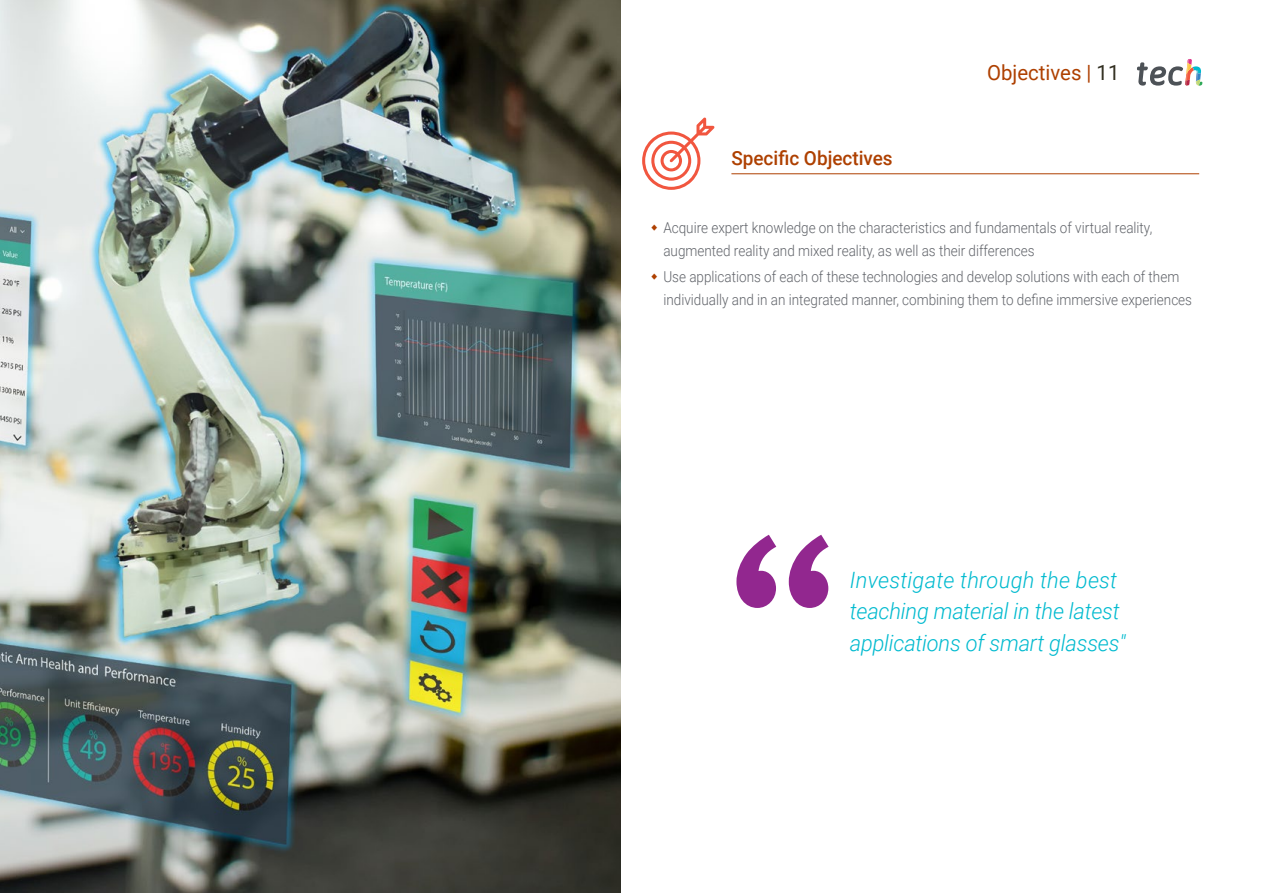
<style>
.page{position:relative;width:1263px;height:893px;background:#fff}
.page>*{position:absolute;margin:0;border:0;box-sizing:border-box;transform-origin:0 0}
.t1{font:italic 300 22.5px/31.5px "Roboto";letter-spacing:-.01em;color:#00bacf}
.t2{font:21px "Roboto";color:#ae4000}
.t3{font:500 19.5px "Roboto";color:#ae4000}
.t4{font:300 15px/22.5px "Roboto";color:#61646a;scale:.9 1}
.s1{color:#312e20}
</style>
<div class="page">
<hr style="left:731px;top:173px;width:468px;height:1px;background:#ae4000">
<svg style="left:1137px;top:59px;width:65px;height:27px"></svg>
<svg style="left:642px;top:117px;width:72px;height:73px"></svg>
<svg style="left:736px;top:535px;width:93px;height:73px"></svg>
<img style="left:0;top:0;width:621px;height:893px">
<h3 class="t3" style="left:731px;top:144px;width:163px">Specific Objectives</h3>
<h2 class="t2" style="left:987px;top:57px;width:134px">Objectives | <span class="s1">11</span></h2>
<p class="t4" style="left:663px;top:216px;width:545px">Acquire expert knowledge on the characteristics and fundamentals of virtual reality, augmented reality and mixed reality, as well as their differences</p>
<p class="t4" style="left:663px;top:265px;width:589px">Use applications of each of these technologies and develop solutions with each of them individually and in an integrated manner, combining them to define immersive experiences</p>
<h1 class="t1" style="left:850px;top:563px;width:277px">Investigate through the best teaching material in the latest applications of smart glasses"</h1>
</div>
